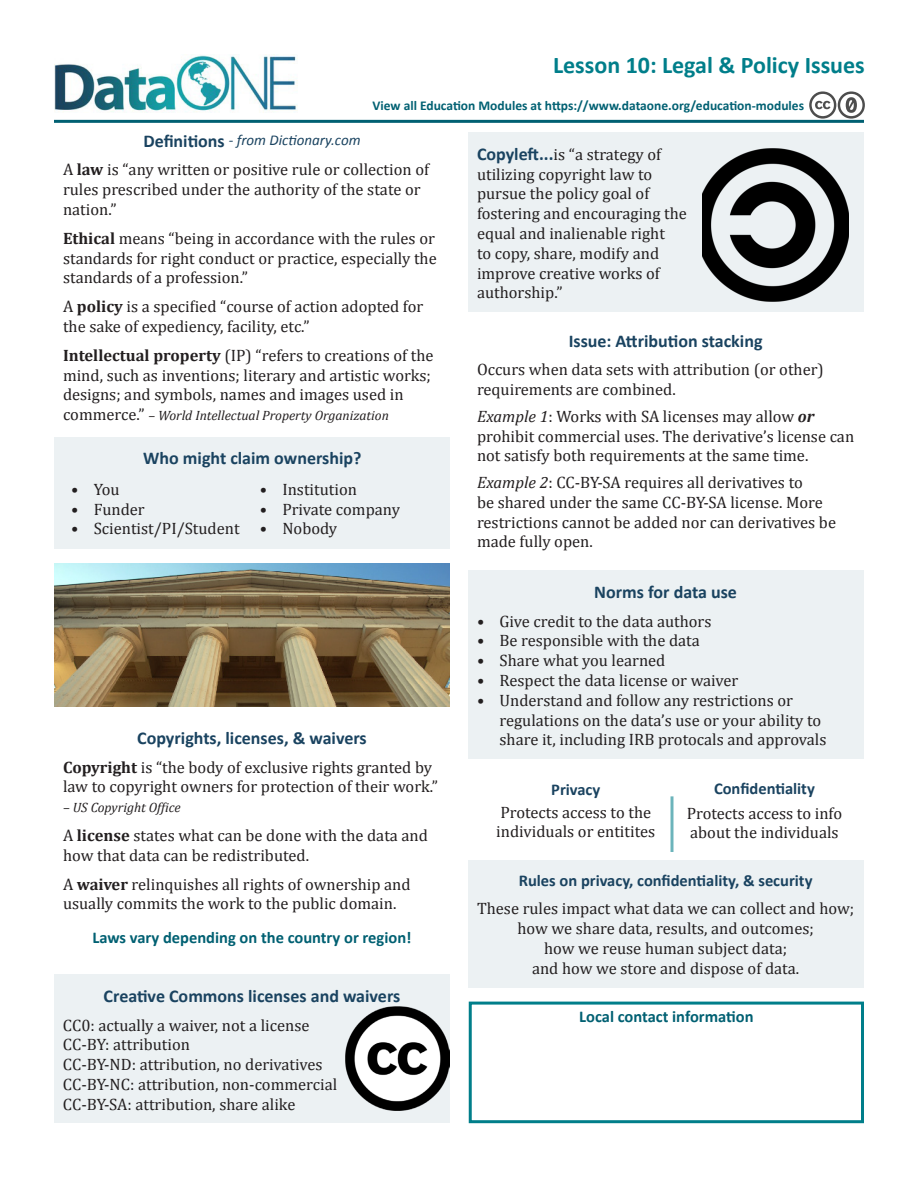
<style>
.page{position:relative;width:918px;height:1188px;background:#fff}
.page>*{position:absolute;margin:0;border:0;box-sizing:border-box;transform-origin:0 0}
.t1{font:700 24px "Calibri";color:#007e8a}
.Heading_2_DataONE{font:700 18px "Calibri";color:#1a4360}
.DataONE_Handouts{font:16.5px/19.8px "Cambria";color:#231f20}
.Heading_2_DataONE-2{font:16.5px/19.8px "Cambria";color:#231f20}
.DataONE_Handouts-2{font:700 16.5px "Calibri";color:#1a4360}
.DataONE_Handouts-3{font:700 16.5px "Calibri";color:#006072}
.Heading_2_DataONE-3{font:italic 15px "Calibri";color:#1a4360}
.DataONE_Handouts-4{font:italic 13.5px "Cambria";color:#231f20}
.DataONE_Handouts-5{font:700 13.5px "Calibri";color:#006072}
.s1{font-weight:700;font-style:normal;font-size:18px}
.s2{font-weight:700}
.s3{font-style:normal;font-size:16.5px}
.s4{font-family:"Calibri";font-weight:700;font-size:18px;color:#1a4360}
.s5{font-style:italic}
.s6{font-weight:700;font-style:italic}
</style>
<div class="page">
<img style="left:54px;top:564px;width:396px;height:142px">
<div style="left:469px;top:1002px;width:395px;height:121px;border:3px solid #007e8a"></div>
<img style="left:55px;top:55px;width:242px;height:57px">
<hr style="left:54px;top:120px;width:810px;height:3px;background:#006072">
<div style="left:468px;top:860px;width:395px;height:127px;background:#ecf1f3"></div>
<div style="left:468px;top:133px;width:396px;height:179px;background:#ecf1f3"></div>
<img style="left:702px;top:149px;width:147px;height:153px">
<div style="left:54px;top:975px;width:396px;height:148px;background:#ecf1f3"></div>
<svg style="left:809px;top:91px;width:56px;height:28px"></svg>
<div style="left:55px;top:437px;width:395px;height:48px;background:#ecf1f3"></div>
<div style="left:55px;top:468px;width:395px;height:81px;background:#ecf1f3"></div>
<img style="left:346px;top:1006px;width:104px;height:105px">
<div style="left:468px;top:571px;width:395px;height:188px;background:#ecf1f3"></div>
<svg style="left:670px;top:796px;width:4px;height:56px"></svg>
<p class="t1" style="left:553px;top:49px;width:313px">Lesson 10: Legal &amp; Policy Issues</p>
<p class="DataONE_Handouts-5" style="left:373px;top:97px;width:433px">View all Education Modules at https://www.dataone.org/education-modules</p>
<p class="Heading_2_DataONE-3" style="left:143px;top:130px;width:219px"><span class="s1">Definitions</span> - from Dictionary.com</p>
<p class="DataONE_Handouts" style="left:63px;top:160px;width:368px">A <span class="s2">law</span> is “any written or positive rule or collection of rules prescribed under the authority of the state or nation.”</p>
<p class="DataONE_Handouts" style="left:63px;top:228px;width:375px;text-align:justify"><span class="s2">Ethical</span> means “being in accordance with the rules or standards for right conduct or practice, especially the standards of a profession.”</p>
<p class="DataONE_Handouts" style="left:63px;top:297px;width:362px">A <span class="s2">policy</span> is a specified “course of action adopted for the sake of expediency, facility, etc.”</p>
<p class="DataONE_Handouts" style="left:63px;top:345px;width:372px"><span class="s2">Intellectual property</span> (IP) “refers to creations of the mind, such as inventions; literary and artistic works; designs; and symbols, names and images used in</p>
<p class="DataONE_Handouts-4" style="left:63px;top:406px;width:327px"><span class="s3">commerce.”</span> – World Intellectual Property Organization</p>
<p class="Heading_2_DataONE" style="left:143px;top:447px;width:220px">Who might claim ownership?</p>
<p class="Heading_2_DataONE-2" style="left:71px;top:479px;width:50px">• You</p>
<p class="Heading_2_DataONE-2" style="left:71px;top:499px;width:75px">• Funder</p>
<p class="Heading_2_DataONE-2" style="left:71px;top:519px;width:170px">• Scientist/PI/Student</p>
<p class="Heading_2_DataONE-2" style="left:260px;top:479px;width:99px">• Institution</p>
<p class="Heading_2_DataONE-2" style="left:260px;top:499px;width:142px">• Private company</p>
<p class="Heading_2_DataONE-2" style="left:260px;top:519px;width:79px">• Nobody</p>
<p class="Heading_2_DataONE" style="left:137px;top:726px;width:231px">Copyrights, licenses, &amp; waivers</p>
<p class="DataONE_Handouts" style="left:63px;top:757px;width:377px"><span class="s2">Copyright</span> is “the body of exclusive rights granted by law to copyright owners for protection of their work.”</p>
<p class="DataONE_Handouts-4" style="left:63px;top:798px;width:119px">– US Copyright Office</p>
<p class="DataONE_Handouts" style="left:63px;top:825px;width:367px">A <span class="s2">license</span> states what can be done with the data and how that data can be redistributed.</p>
<p class="DataONE_Handouts" style="left:63px;top:874px;width:349px">A <span class="s2">waiver</span> relinquishes all rights of ownership and usually commits the work to the public domain.</p>
<p class="DataONE_Handouts-3" style="left:92px;top:927px;width:321px">Laws vary depending on the country or region!</p>
<p class="Heading_2_DataONE" style="left:104px;top:984px;width:298px">Creative Commons licenses and waivers</p>
<p class="DataONE_Handouts" style="left:63px;top:1015px;width:276px">CC0: actually a waiver, not a license CC-BY: attribution<br>CC-BY-ND: attribution, no derivatives CC-BY-NC: attribution, non-commercial CC-BY-SA: attribution, share alike</p>
<p class="Heading_2_DataONE-2" style="left:477px;top:144px;width:212px"><span class="s4">Copyleft...</span>is “a strategy of utilizing copyright law to pursue the policy goal of fostering and encouraging the equal and inalienable right<br>to copy, share, modify and improve creative works of authorship.”</p>
<p class="Heading_2_DataONE" style="left:569px;top:329px;width:195px">Issue: Attribution stacking</p>
<p class="Heading_2_DataONE-2" style="left:477px;top:360px;width:348px">Occurs when data sets with attribution (or other) requirements are combined.</p>
<p class="Heading_2_DataONE-2" style="left:477px;top:406px;width:379px"><span class="s5">Example 1</span>: Works with SA licenses may allow <span class="s6">or </span>prohibit commercial uses. The derivative’s license can not satisfy both requirements at the same time.</p>
<p class="Heading_2_DataONE-2" style="left:477px;top:472px;width:361px"><span class="s5">Example 2</span>: CC-BY-SA requires all derivatives to<br>be shared under the same CC-BY-SA license. More restrictions cannot be added nor can derivatives be made fully open.</p>
<p class="Heading_2_DataONE" style="left:594px;top:580px;width:144px">Norms for data use</p>
<p class="Heading_2_DataONE-2" style="left:477px;top:611px;width:236px">• Give credit to the data authors</p>
<p class="Heading_2_DataONE-2" style="left:477px;top:631px;width:224px">• Be responsible with the data</p>
<p class="Heading_2_DataONE-2" style="left:477px;top:651px;width:190px">• Share what you learned</p>
<p class="Heading_2_DataONE-2" style="left:477px;top:670px;width:263px">• Respect the data license or waiver</p>
<p class="Heading_2_DataONE-2" style="left:500px;top:690px;width:329px;text-indent:-22px">• Understand and follow any restrictions or regulations on the data’s use or your ability to share it, including IRB protocals and approvals</p>
<p class="DataONE_Handouts-2" style="left:551px;top:779px;width:51px">Privacy</p>
<p class="DataONE_Handouts" style="left:496px;top:802px;width:161px">Protects access to the individuals or entitites</p>
<p class="DataONE_Handouts-2" style="left:714px;top:778px;width:102px">Confidentiality</p>
<p class="DataONE_Handouts" style="left:687px;top:803px;width:157px">Protects access to info about the individuals</p>
<p class="DataONE_Handouts-2" style="left:519px;top:870px;width:295px">Rules on privacy, confidentiality, &amp; security</p>
<p class="DataONE_Handouts" style="left:477px;top:899px;width:379px;text-align:center">These rules impact what data we can collect and how; how we share data, results, and outcomes;<br>how we reuse human subject data;<br>and how we store and dispose of data.</p>
<p class="DataONE_Handouts-3" style="left:579px;top:1006px;width:176px">Local contact information</p>
</div>
